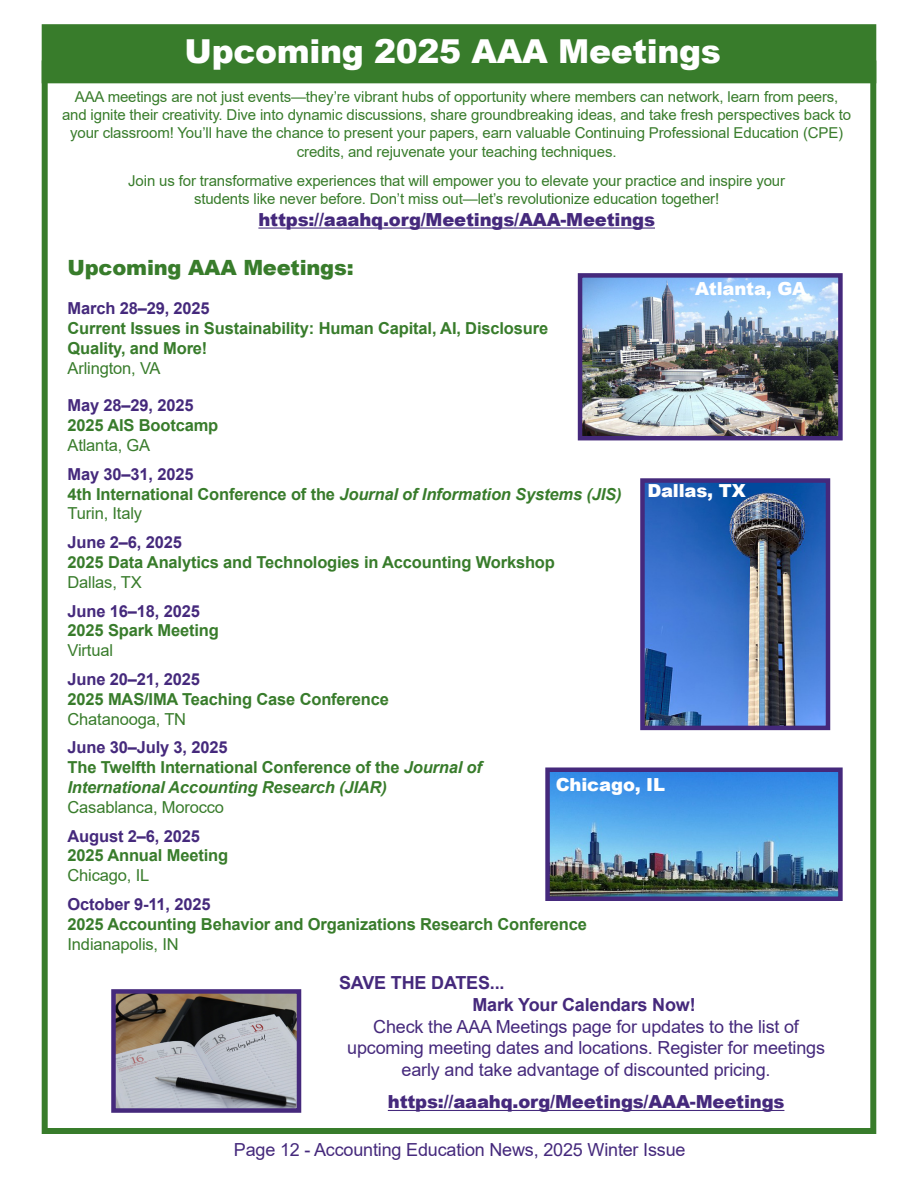
<style>
.page{position:relative;width:918px;height:1188px;background:#fff}
.page>*{position:absolute;margin:0;border:0;box-sizing:border-box;transform-origin:0 0}
.t1{font:900 33px "Arial";letter-spacing:-.01em;color:#fff}
.t2{font:900 21px "Arial";letter-spacing:-.01em;color:#387c2b}
.t3{font:18px/21.6px "Arial";letter-spacing:-.01em;color:#45297c;text-align:center}
.t4{font:900 18px "Arial";letter-spacing:-.01em;color:#45297c}
.t5{font:700 18px/21.6px "Arial";letter-spacing:-.01em;color:#45297c}
.t6{font:900 18px "Arial";letter-spacing:-.01em;color:#fff}
.t7{font:700 16.5px/19.8px "Arial";letter-spacing:-.01em;color:#387c2b}
.t8{font:italic 700 16.5px/19.8px "Arial";letter-spacing:-.01em;color:#387c2b}
.t9{font:700 16.5px "Arial";letter-spacing:-.01em;color:#45297c}
.t10{font:16.5px "Arial";letter-spacing:-.01em;color:#387c2b}
.t11{font:15px/18px "Arial";letter-spacing:-.01em;color:#387c2b;text-align:center}
.s1{font-style:normal;color:#45297c}
.s2{font-style:normal}
.s3{font-weight:400;font-style:normal}
</style>
<div class="page">
<div style="left:42px;top:60px;width:834px;height:1074px;border:6px solid #387c2b"></div>
<div style="left:42px;top:24px;width:834px;height:59px;background:#387c2b;border:2px solid #387c2b"></div>
<hr style="left:388px;top:1110px;width:396px;height:1px;background:#45297c">
<img style="left:116px;top:994px;width:180px;height:114px">
<div style="left:111px;top:989px;width:190px;height:124px;border:4px solid #45297c"></div>
<hr style="left:258px;top:228px;width:397px;height:1px;background:#45297c">
<img style="left:550px;top:772px;width:288px;height:124px">
<div style="left:545px;top:767px;width:298px;height:134px;border:4px solid #45297c"></div>
<img style="left:583px;top:278px;width:255px;height:157px">
<div style="left:578px;top:273px;width:265px;height:167px;border:4px solid #45297c"></div>
<img style="left:645px;top:483px;width:180px;height:242px">
<div style="left:640px;top:478px;width:190px;height:252px;border:4px solid #45297c"></div>
<h1 class="t1" style="left:185px;top:27px;width:538px">Upcoming 2025 AAA Meetings</h1>
<p class="t11" style="left:62px;top:87px;width:791px">AAA meetings are not just events—they’re vibrant hubs of opportunity where members can network, learn from peers, and ignite their creativity. Dive into dynamic discussions, share groundbreaking ideas, and take fresh perspectives back to your classroom! You’ll have the chance to present your papers, earn valuable Continuing Professional Education (CPE)</p>
<p class="t11" style="left:128px;top:138px;width:658px;line-height:28.8px">credits, and rejuvenate your teaching techniques.<br>Join us for transformative experiences that will empower you to elevate your practice and inspire your</p>
<p class="t11" style="left:194px;top:190px;width:527px">students like never before. Don’t miss out—let’s revolutionize education together!</p>
<p class="t4" style="left:258px;top:206px;width:398px">https://aaahq.org/Meetings/AAA-Meetings</p>
<h2 class="t2" style="left:68px;top:252px;width:288px">Upcoming AAA Meetings:</h2>
<p class="t9" style="left:68px;top:297px;width:144px">March 28–29, 2025</p>
<p class="t7" style="left:68px;top:319px;width:482px">Current Issues in Sustainability: Human Capital, AI, Disclosure<br>Quality, and More!</p>
<p class="t10" style="left:68px;top:357px;width:95px">Arlington, VA</p>
<p class="t9" style="left:68px;top:394px;width:128px">May 28–29, 2025</p>
<p class="t7" style="left:68px;top:416px;width:152px">2025 AIS Bootcamp</p>
<p class="t10" style="left:68px;top:434px;width:84px">Atlanta, GA</p>
<p class="t8" style="left:68px;top:465px;width:555px"><span class="s1">May 30–31, 2025<br></span><span class="s2">4th International Conference of the</span> Journal of Information Systems (JIS)<br><span class="s3">Turin, Italy</span></p>
<p class="t9" style="left:68px;top:531px;width:116px">June 2–6, 2025</p>
<p class="t7" style="left:68px;top:553px;width:489px">2025 Data Analytics and Technologies in Accounting Workshop</p>
<p class="t10" style="left:68px;top:571px;width:76px">Dallas, TX</p>
<p class="t9" style="left:68px;top:599px;width:134px">June 16–18, 2025</p>
<p class="t7" style="left:68px;top:621px;width:153px">2025 Spark Meeting</p>
<p class="t10" style="left:68px;top:639px;width:47px">Virtual</p>
<p class="t9" style="left:68px;top:668px;width:134px">June 20–21, 2025</p>
<p class="t7" style="left:68px;top:689px;width:323px">2025 MAS/IMA Teaching Case Conference</p>
<p class="t10" style="left:68px;top:707px;width:120px">Chatanooga, TN</p>
<p class="t8" style="left:68px;top:738px;width:416px"><span class="s1">June 30–July 3, 2025<br></span><span class="s2">The Twelfth International Conference of the</span> Journal of<br>International Accounting Research (JIAR)</p>
<p class="t10" style="left:68px;top:796px;width:158px">Casablanca, Morocco</p>
<p class="t9" style="left:68px;top:824px;width:134px">August 2–6, 2025</p>
<p class="t7" style="left:68px;top:846px;width:162px">2025 Annual Meeting</p>
<p class="t10" style="left:68px;top:864px;width:83px">Chicago, IL</p>
<p class="t9" style="left:68px;top:893px;width:145px">October 9-11, 2025</p>
<p class="t7" style="left:68px;top:914px;width:521px">2025 Accounting Behavior and Organizations Research Conference</p>
<p class="t10" style="left:68px;top:932px;width:113px">Indianapolis, IN</p>
<p class="t5" style="left:473px;top:973px;width:225px;text-indent:-133px">SAVE THE DATES...<br>Mark Your Calendars Now!</p>
<p class="t3" style="left:347px;top:1015px;width:479px">Check the AAA Meetings page for updates to the list of upcoming meeting dates and locations. Register for meetings early and take advantage of discounted pricing.</p>
<p class="t4" style="left:388px;top:1089px;width:398px">https://aaahq.org/Meetings/AAA-Meetings</p>
<p class="t3" style="left:234px;top:1139px;width:453px">Page 12 - Accounting Education News, 2025 Winter Issue</p>
<p class="t6" style="left:695px;top:276px;width:113px">Atlanta, GA</p>
<p class="t6" style="left:647px;top:478px;width:100px">Dallas, TX</p>
<p class="t6" style="left:556px;top:772px;width:111px">Chicago, IL</p>
</div>
